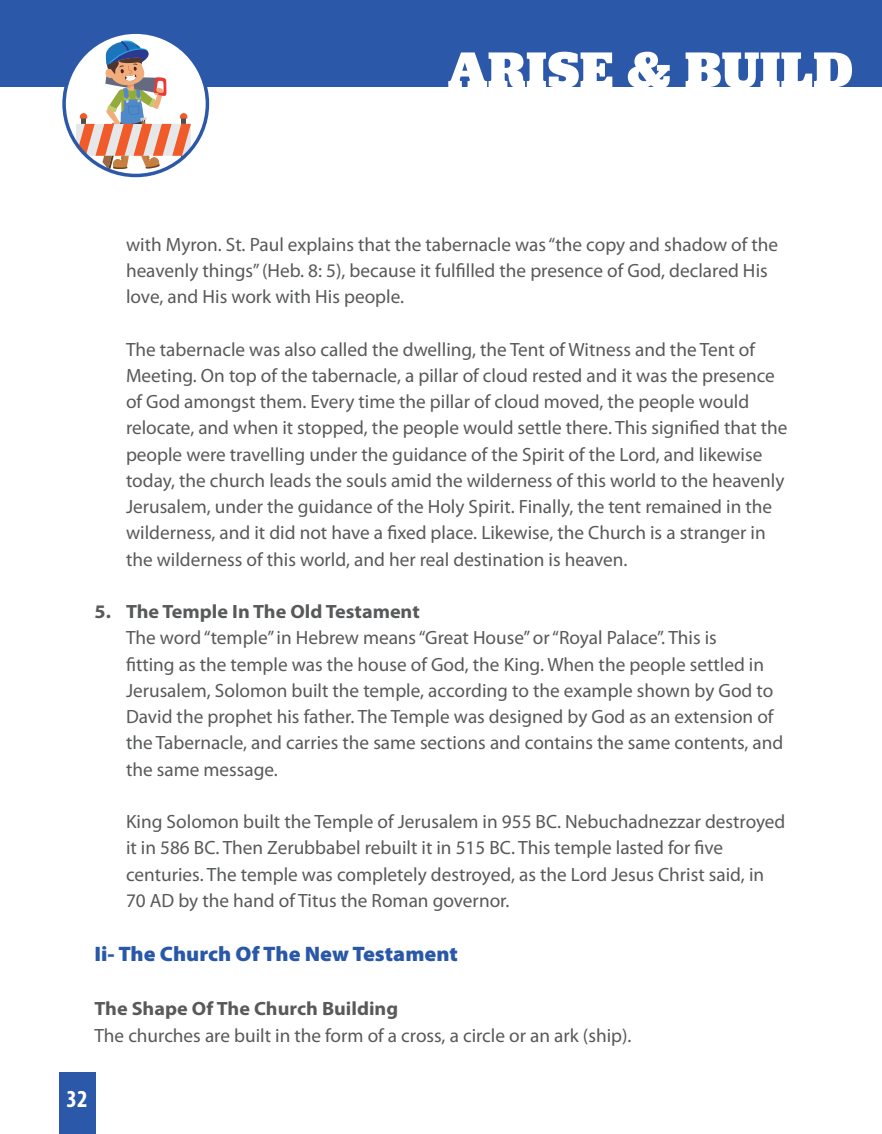
<style>
.page{position:relative;width:882px;height:1134px;background:#fff}
.page>*{position:absolute;margin:0;border:0;box-sizing:border-box;transform-origin:0 0}
.t1{font:900 52.5px "Jubilat";letter-spacing:.01em;color:#fff}
.t2{font:700 condensed 24.5px "Myriad Pro";color:#fff}
.t3{font:900 21px "Myriad Pro";color:#2a58a8;scale:1.05 1}
.t4{font:19.25px/26.2px "Myriad Pro";color:#58595b}
.t5{font:700 19.25px "Myriad Pro";color:#58595b;scale:1.05 1}
</style>
<div class="page">
<div style="left:0;top:0;width:882px;height:87px;background:#2b58a8"></div>
<div style="left:64px;top:32px;width:143px;height:143px;background:#fff;border-radius:50%"></div>
<svg style="left:76px;top:35px;width:115px;height:140px"></svg>
<div style="left:62px;top:30px;width:147px;height:147px;border:4px solid #2b58a8;border-radius:50%"></div>
<div style="left:59px;top:1072px;width:37px;height:62px;background:#2b58a8"></div>
<h1 class="t1" style="left:448px;top:35px;width:407px">ARISE &amp; BUILD</h1>
<p class="t4" style="left:126px;top:231px;width:654px">with Myron. St. Paul explains that the tabernacle was “the copy and shadow of the heavenly things” (Heb. 8: 5), because it fulfilled the presence of God, declared His love, and His work with His people.</p>
<p class="t4" style="left:126px;top:336px;width:663px">The tabernacle was also called the dwelling, the Tent of Witness and the Tent of Meeting. On top of the tabernacle, a pillar of cloud rested and it was the presence of God amongst them. Every time the pillar of cloud moved, the people would relocate, and when it stopped, the people would settle there. This signified that the people were travelling under the guidance of the Spirit of the Lord, and likewise today, the church leads the souls amid the wilderness of this world to the heavenly Jerusalem, under the guidance of the Holy Spirit. Finally, the tent remained in the wilderness, and it did not have a fixed place. Likewise, the Church is a stranger in the wilderness of this world, and her real destination is heaven.</p>
<p class="t5" style="left:94px;top:599px;width:311px">5. The Temple In The Old Testament</p>
<p class="t4" style="left:126px;top:625px;width:659px">The word “temple” in Hebrew means “Great House” or “Royal Palace”. This is<br>fitting as the temple was the house of God, the King. When the people settled in Jerusalem, Solomon built the temple, according to the example shown by God to David the prophet his father. The Temple was designed by God as an extension of the Tabernacle, and carries the same sections and contains the same contents, and the same message.</p>
<p class="t4" style="left:126px;top:808px;width:661px">King Solomon built the Temple of Jerusalem in 955 BC. Nebuchadnezzar destroyed it in 586 BC. Then Zerubbabel rebuilt it in 515 BC. This temple lasted for five centuries. The temple was completely destroyed, as the Lord Jesus Christ said, in 70 AD by the hand of Titus the Roman governor.</p>
<p class="t3" style="left:94px;top:940px;width:347px">Ii- The Church Of The New Testament</p>
<p class="t5" style="left:94px;top:996px;width:291px">The Shape Of The Church Building</p>
<p class="t4" style="left:94px;top:1022px;width:539px">The churches are built in the form of a cross, a circle or an ark (ship).</p>
<p class="t2" style="left:67px;top:1083px;width:22px">32</p>
</div>
